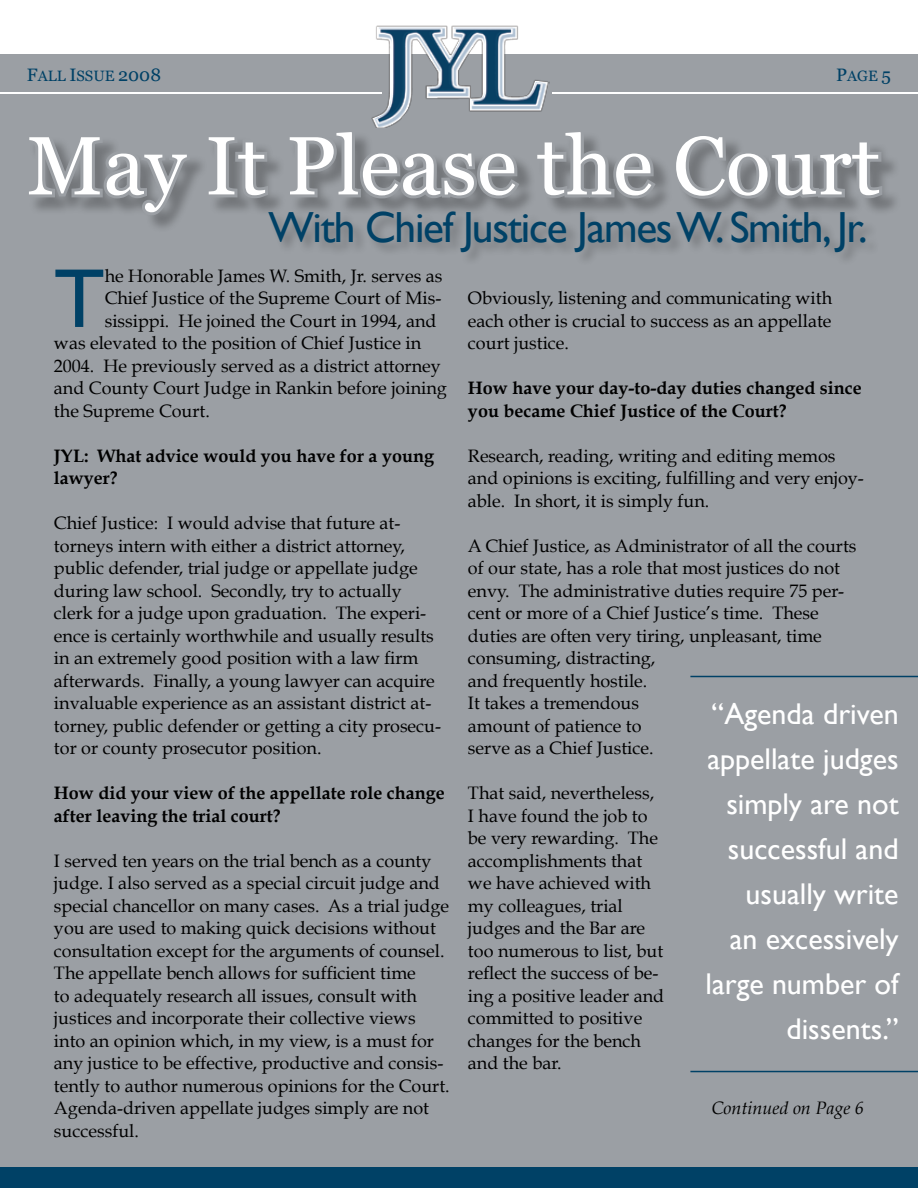
<style>
.page{position:relative;width:918px;height:1188px;background:#fff}
.page>*{position:absolute;margin:0;border:0;box-sizing:border-box;transform-origin:0 0}
.t1{font:84px "Gill Sans";color:#004166}
.t2{font:82.5px "Georgia";color:#fff}
.t3{font:43.5px "Gill Sans";letter-spacing:-.03em;color:#004166}
.t4{font:30px/45px "Gill Sans";color:#fff;text-align:right}
.t5{font:18px/22.5px "Book Antiqua";color:#000}
.t6{font:700 18px/22.5px "Book Antiqua";color:#000}
.t7{font:italic 18px "Book Antiqua";color:#000}
.t8{font:15px "Georgia";color:#004166}
.s1{font-size:18px}
</style>
<div class="page">
<div style="left:0;top:54px;width:918px;height:38px;background:#9b9fa4"></div>
<div style="left:0;top:94px;width:918px;height:1094px;background:#9b9fa4"></div>
<div style="left:0;top:1168px;width:918px;height:20px;background:#004166"></div>
<img style="left:371px;top:25px;width:179px;height:101px">
<div style="left:28px;top:131px;width:890px;height:153px;background:#000;opacity:.26"></div>
<svg style="left:28px;top:131px;width:165px;height:88px"></svg>
<svg style="left:203px;top:131px;width:70px;height:72px"></svg>
<svg style="left:284px;top:126px;width:239px;height:77px"></svg>
<svg style="left:531px;top:131px;width:129px;height:72px"></svg>
<svg style="left:669px;top:131px;width:218px;height:72px"></svg>
<div style="left:267px;top:210px;width:651px;height:113px;background:#000;opacity:.25"></div>
<hr style="left:690px;top:676px;width:228px;height:1px;background:#004166">
<hr style="left:690px;top:1071px;width:228px;height:1px;background:#004166">
<p class="t8" style="left:27px;top:67px;width:136px"><span class="s1">F</span>ALL <span class="s1">I</span>SSUE <span class="s1">2008</span></p>
<p class="t8" style="left:836px;top:67px;width:56px"><span class="s1">P</span>AGE <span class="s1">5</span></p>
<h2 class="t2" style="left:27px;top:116px;width:855px">May It Please the Court</h2>
<h3 class="t3" style="left:268px;top:202px;width:601px">With Chief Justice James W. Smith, Jr.</h3>
<h1 class="t1" style="left:54px;top:250px;width:52px">T</h1>
<p class="t5" style="left:105px;top:265px;width:339px">he Honorable James W. Smith, Jr. serves as</p>
<p class="t5" style="left:105px;top:287px;width:338px">Chief Justice of the Supreme Court of Mis-</p>
<p class="t5" style="left:105px;top:310px;width:333px">sissippi. He joined the Court in 1994, and</p>
<p class="t5" style="left:54px;top:332px;width:369px">was elevated to the position of Chief Justice in</p>
<p class="t5" style="left:54px;top:355px;width:388px">2004. He previously served as a district attorney</p>
<p class="t5" style="left:54px;top:377px;width:394px">and County Court Judge in Rankin before joining</p>
<p class="t5" style="left:54px;top:400px;width:157px">the Supreme Court.</p>
<p class="t6" style="left:54px;top:445px;width:382px">JYL: What advice would you have for a young lawyer?</p>
<p class="t5" style="left:54px;top:512px;width:389px">Chief Justice: I would advise that future at&shy;torneys intern with either a district attorney, public defender, trial judge or appellate judge during law school. Secondly, try to actually clerk for a judge upon graduation. The experi&shy;ence is certainly worthwhile and usually results in an extremely good position with a law firm afterwards. Finally, a young lawyer can acquire invaluable experience as an assistant district at&shy;torney, public defender or getting a city prosecu&shy;tor or county prosecutor position.</p>
<p class="t6" style="left:54px;top:782px;width:392px">How did your view of the appellate role change after leaving the trial court?</p>
<p class="t5" style="left:54px;top:850px;width:397px">I served ten years on the trial bench as a county judge. I also served as a special circuit judge and special chancellor on many cases. As a trial judge you are used to making quick decisions without consultation except for the arguments of counsel.<br>The appellate bench allows for sufficient time<br>to adequately research all issues, consult with justices and incorporate their collective views into an opinion which, in my view, is a must for any justice to be effective, productive and consis&shy;tently to author numerous opinions for the Court.<br>Agenda-driven appellate judges simply are not successful.</p>
<p class="t5" style="left:468px;top:287px;width:366px;text-align:justify">Obviously, listening and communicating with each other is crucial to success as an appellate court justice.</p>
<p class="t6" style="left:468px;top:377px;width:395px">How have your day-to-day duties changed since you became Chief Justice of the Court?</p>
<p class="t5" style="left:468px;top:445px;width:397px">Research, reading, writing and editing memos and opinions is exciting, fulfilling and very enjoy&shy;able. In short, it is simply fun.</p>
<p class="t5" style="left:468px;top:535px;width:390px">A Chief Justice, as Administrator of all the courts of our state, has a role that most justices do not envy. The administrative duties require 75 per&shy;cent or more of a Chief Justice’s time. These duties are often very tiring, unpleasant, time consuming, distracting,<br>and frequently hostile.<br>It takes a tremendous<br>amount of patience to<br>serve as a Chief Justice.</p>
<p class="t5" style="left:468px;top:782px;width:198px">That said, nevertheless,<br>I have found the job to be very rewarding. The accomplishments that we have achieved with my colleagues, trial judges and the Bar are too numerous to list, but reflect the success of be&shy;ing a positive leader and committed to positive changes for the bench and the bar.</p>
<p class="t7" style="left:711px;top:1098px;width:154px">Continued on Page 6</p>
<h3 class="t4" style="left:705px;top:692px;width:195px">“Agenda driven appellate judges simply are not successful and usually write<br>an excessively large number of dissents.”</h3>
</div>
